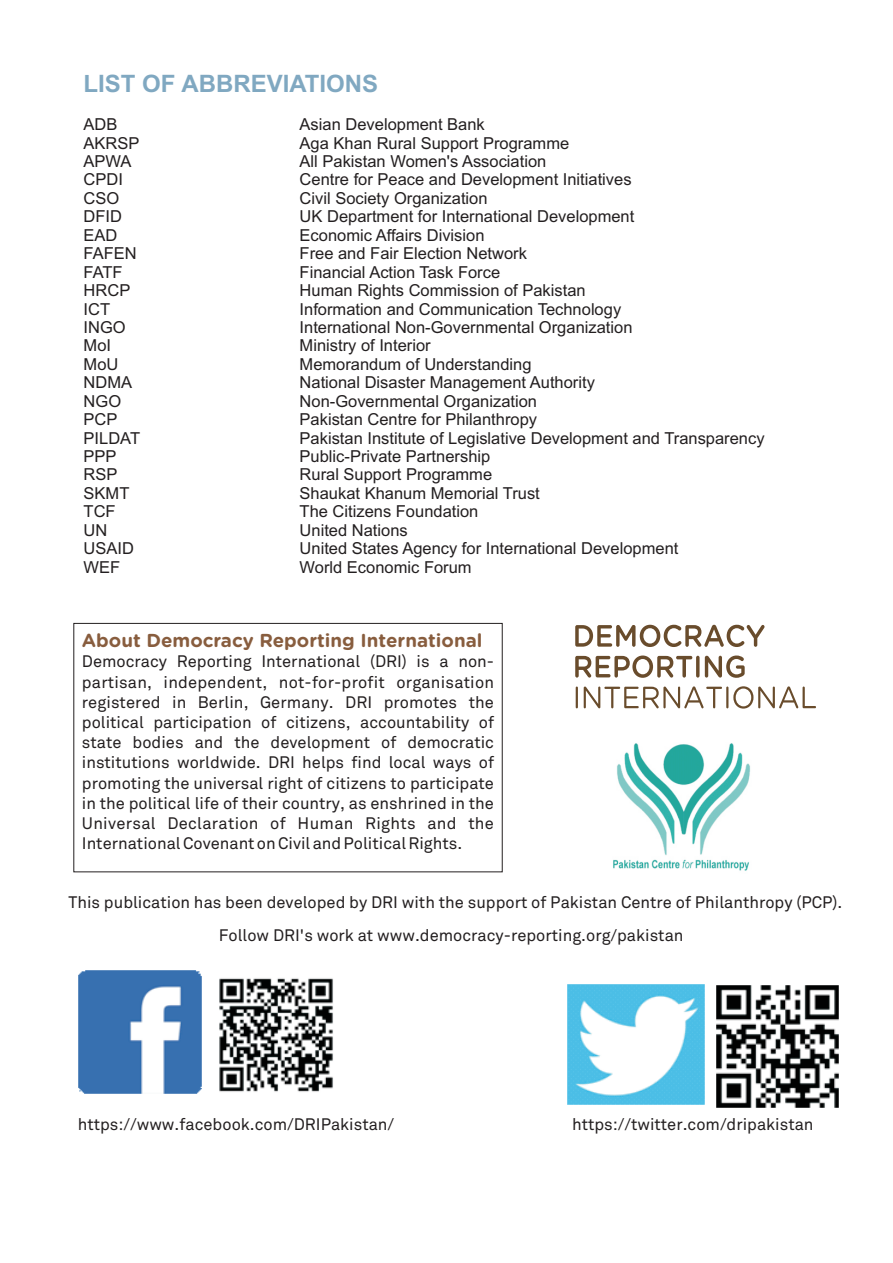
<style>
.page{position:relative;width:893px;height:1263px;background:#fff}
.page>*{position:absolute;margin:0;border:0;box-sizing:border-box;transform-origin:0 0}
.t1{font:700 24px "Arial";color:#80a8c1}
.t2{font:700 18.75px "Gotham Rounded";color:#885d3e}
.t3{font:16.5px "Arial";color:#231f20}
.t4{font:16.5px/20.2px "Akkurat";color:#231f20;text-align:justify}
</style>
<div class="page">
<hr style="left:576px;top:686px;width:2px;height:22px;background:#694c2c">
<svg style="left:584px;top:686px;width:138px;height:22px"></svg>
<hr style="left:726px;top:686px;width:2px;height:22px;background:#694c2c">
<svg style="left:733px;top:686px;width:83px;height:23px"></svg>
<svg style="left:575px;top:655px;width:117px;height:23px"></svg>
<hr style="left:696px;top:656px;width:3px;height:22px;background:#694c2c;border-radius:2px">
<svg style="left:705px;top:655px;width:40px;height:23px"></svg>
<svg style="left:575px;top:625px;width:189px;height:22px"></svg>
<div style="left:74px;top:623px;width:428px;height:249px;border:1px solid #231f20"></div>
<img style="left:613px;top:743px;width:137px;height:128px">
<img style="left:567px;top:984px;width:138px;height:121px">
<img style="left:716px;top:985px;width:123px;height:123px">
<img style="left:78px;top:970px;width:124px;height:124px">
<img style="left:219px;top:978px;width:114px;height:114px">
<h1 class="t1" style="left:84px;top:74px;width:296px">LIST OF ABBREVIATIONS</h1>
<p class="t3" style="left:84px;top:118px;width:35px">ADB</p>
<p class="t3" style="left:300px;top:118px;width:187px">Asian Development Bank</p>
<p class="t3" style="left:84px;top:137px;width:57px">AKRSP</p>
<p class="t3" style="left:300px;top:137px;width:271px">Aga Khan Rural Support Programme</p>
<p class="t3" style="left:84px;top:155px;width:49px">APWA</p>
<p class="t3" style="left:300px;top:155px;width:248px">All Pakistan Women's Association</p>
<p class="t3" style="left:84px;top:173px;width:41px">CPDI</p>
<p class="t3" style="left:300px;top:173px;width:333px">Centre for Peace and Development Initiatives</p>
<p class="t3" style="left:84px;top:192px;width:37px">CSO</p>
<p class="t3" style="left:300px;top:192px;width:189px">Civil Society Organization</p>
<p class="t3" style="left:84px;top:210px;width:40px">DFID</p>
<p class="t3" style="left:300px;top:210px;width:336px">UK Department for International Development</p>
<p class="t3" style="left:84px;top:229px;width:35px">EAD</p>
<p class="t3" style="left:300px;top:229px;width:186px">Economic Affairs Division</p>
<p class="t3" style="left:84px;top:247px;width:55px">FAFEN</p>
<p class="t3" style="left:300px;top:247px;width:229px">Free and Fair Election Network</p>
<p class="t3" style="left:84px;top:266px;width:41px">FATF</p>
<p class="t3" style="left:300px;top:266px;width:202px">Financial Action Task Force</p>
<p class="t3" style="left:84px;top:284px;width:48px">HRCP</p>
<p class="t3" style="left:300px;top:284px;width:288px">Human Rights Commission of Pakistan</p>
<p class="t3" style="left:84px;top:302px;width:28px">ICT</p>
<p class="t3" style="left:300px;top:302px;width:323px">Information and Communication Technology</p>
<p class="t3" style="left:84px;top:321px;width:44px">INGO</p>
<p class="t3" style="left:300px;top:321px;width:334px">International Non-Governmental Organization</p>
<p class="t3" style="left:84px;top:339px;width:29px">MoI</p>
<p class="t3" style="left:300px;top:339px;width:133px">Ministry of Interior</p>
<p class="t3" style="left:84px;top:358px;width:36px">MoU</p>
<p class="t3" style="left:300px;top:358px;width:234px">Memorandum of Understanding</p>
<p class="t3" style="left:84px;top:376px;width:50px">NDMA</p>
<p class="t3" style="left:300px;top:376px;width:297px">National Disaster Management Authority</p>
<p class="t3" style="left:84px;top:395px;width:39px">NGO</p>
<p class="t3" style="left:300px;top:395px;width:239px">Non-Governmental Organization</p>
<p class="t3" style="left:84px;top:413px;width:35px">PCP</p>
<p class="t3" style="left:300px;top:413px;width:239px">Pakistan Centre for Philanthropy</p>
<p class="t3" style="left:84px;top:431px;width:58px">PILDAT</p>
<p class="t3" style="left:300px;top:431px;width:466px">Pakistan Institute of Legislative Development and Transparency</p>
<p class="t3" style="left:84px;top:450px;width:35px">PPP</p>
<p class="t3" style="left:300px;top:450px;width:192px">Public-Private Partnership</p>
<p class="t3" style="left:84px;top:468px;width:35px">RSP</p>
<p class="t3" style="left:300px;top:468px;width:194px">Rural Support Programme</p>
<p class="t3" style="left:84px;top:487px;width:47px">SKMT</p>
<p class="t3" style="left:300px;top:487px;width:242px">Shaukat Khanum Memorial Trust</p>
<p class="t3" style="left:84px;top:505px;width:34px">TCF</p>
<p class="t3" style="left:300px;top:505px;width:180px">The Citizens Foundation</p>
<p class="t3" style="left:84px;top:524px;width:25px">UN</p>
<p class="t3" style="left:300px;top:524px;width:110px">United Nations</p>
<p class="t3" style="left:84px;top:542px;width:52px">USAID</p>
<p class="t3" style="left:300px;top:542px;width:380px">United States Agency for International Development</p>
<p class="t3" style="left:84px;top:561px;width:38px">WEF</p>
<p class="t3" style="left:300px;top:561px;width:174px">World Economic Forum</p>
<p class="t2" style="left:82px;top:632px;width:402px">About Democracy Reporting International</p>
<p class="t4" style="left:82px;top:653px;width:414px">Democracy Reporting International (DRI) is a non&shy;partisan, independent, not-for-profit organisation registered in Berlin, Germany. DRI promotes the political participation of citizens, accountability of state bodies and the development of democratic institutions worldwide. DRI helps find local ways of promoting the universal right of citizens to participate in the political life of their country, as enshrined in the Universal Declaration of Human Rights and the International Covenant on Civil and Political Rights.</p>
<p class="t4" style="left:68px;top:888px;width:775px;line-height:32.4px;text-align:center">This publication has been developed by DRI with the support of Pakistan Centre of Philanthropy (PCP).<br>Follow DRI's work at www.democracy-reporting.org/pakistan</p>
<p class="t4" style="left:78px;top:1115px;width:318px">https://www.facebook.com/DRIPakistan/</p>
<p class="t4" style="left:572px;top:1115px;width:243px">https://twitter.com/dripakistan</p>
</div>
